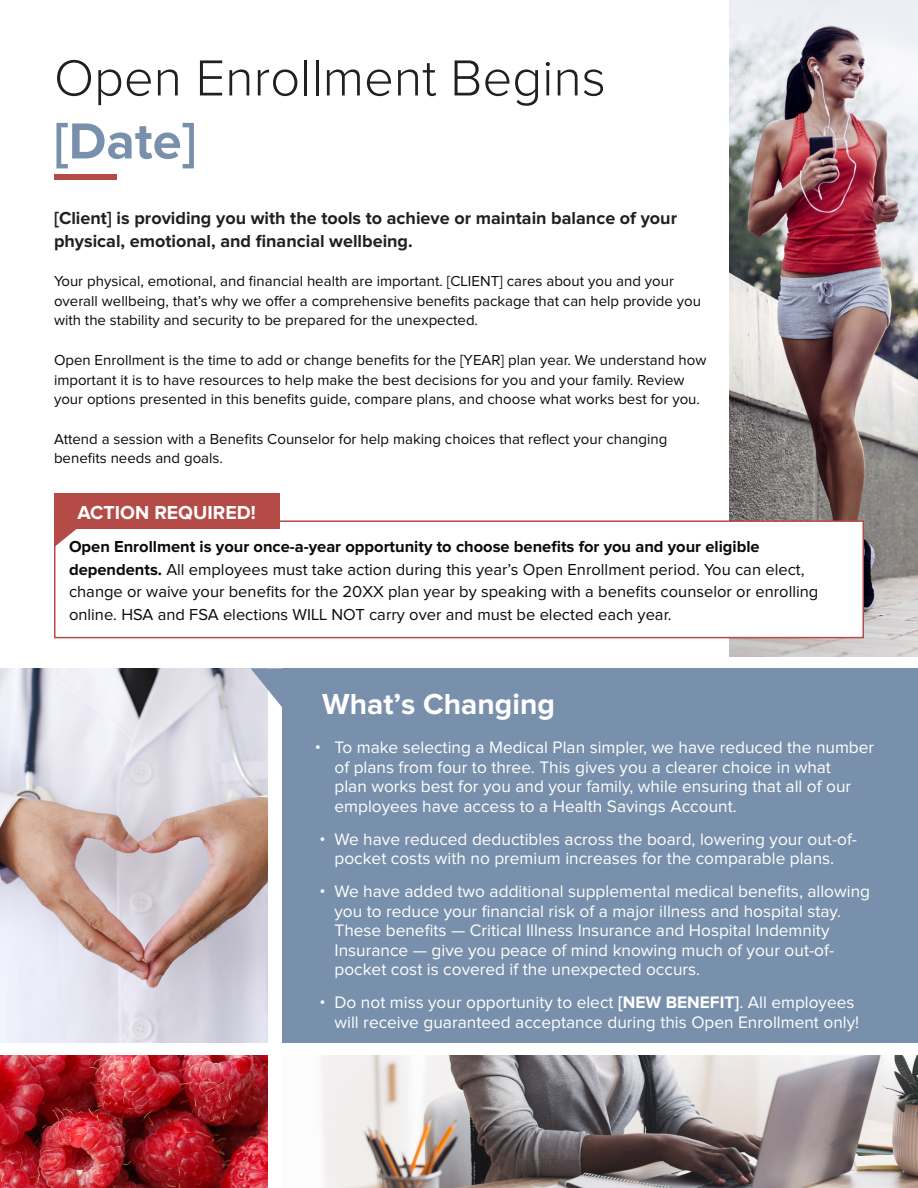
<style>
.page{position:relative;width:918px;height:1188px;background:#fff}
.page>*{position:absolute;margin:0;border:0;box-sizing:border-box;transform-origin:0 0}
.t1{font:300 52.5px/63px "Proxima Nova";color:#231f20}
.HEADING_1{font:700 30px "Proxima Nova";color:#fff}
.t2{font:700 19.5px "Proxima Nova";color:#fff}
.Intro_Para{font:700 18px/22.5px "Proxima Nova";color:#231f20}
.BODY{font:17.25px/19.5px "Proxima Nova";color:#fff}
.BODY-2{font:16.5px/22.5px "Proxima Nova";color:#070b0a}
.BODY-3{font:15px/19.5px "Proxima Nova";color:#070b0a}
.s1{font-weight:700;color:#7890ab}
.s2{font-weight:700}
</style>
<div class="page">
<div style="left:54px;top:174px;width:62px;height:5px;background:#b54b46"></div>
<img style="left:0;top:668px;width:268px;height:375px">
<img style="left:322px;top:1056px;width:596px;height:132px">
<div style="left:282px;top:668px;width:636px;height:375px;background:#7890ab"></div>
<svg style="left:251px;top:668px;width:31px;height:40px"></svg>
<img style="left:729px;top:0;width:189px;height:657px">
<div style="left:55px;top:521px;width:808px;height:117px;background:#fff"></div>
<div style="left:54px;top:520px;width:810px;height:118px;border:2px solid #b54b46"></div>
<img style="left:0;top:1056px;width:268px;height:132px">
<svg style="left:54px;top:529px;width:23px;height:18px"></svg>
<div style="left:54px;top:494px;width:225px;height:35px;background:#b54b46"></div>
<p class="t1" style="left:54px;top:49px;width:553px">Open Enrollment Begins <span class="s1">[Date]</span></p>
<p class="Intro_Para" style="left:54px;top:207px;width:625px">[Client] is providing you with the tools to achieve or maintain balance of your physical, emotional, and financial wellbeing.</p>
<p class="BODY-3" style="left:54px;top:272px;width:649px">Your physical, emotional, and financial health are important. [CLIENT] cares about you and your overall wellbeing, that’s why we offer a comprehensive benefits package that can help provide you with the stability and security to be prepared for the unexpected.</p>
<p class="BODY-3" style="left:54px;top:351px;width:654px">Open Enrollment is the time to add or change benefits for the [YEAR] plan year. We understand how important it is to have resources to help make the best decisions for you and your family. Review your options presented in this benefits guide, compare plans, and choose what works best for you.</p>
<p class="BODY-3" style="left:54px;top:430px;width:615px">Attend a session with a Benefits Counselor for help making choices that reflect your changing benefits needs and goals.</p>
<p class="t2" style="left:78px;top:501px;width:180px">ACTION REQUIRED!</p>
<p class="BODY-2" style="left:69px;top:536px;width:751px"><span class="s2">Open Enrollment is your once-a-year opportunity to choose benefits for you and your eligible dependents.</span> All employees must take action during this year’s Open Enrollment period. You can elect, change or waive your benefits for the 20XX plan year by speaking with a benefits counselor or enrolling online. HSA and FSA elections WILL NOT carry over and must be elected each year.</p>
<p class="HEADING_1" style="left:322px;top:686px;width:234px">What’s Changing</p>
<p class="BODY" style="left:335px;top:739px;width:541px;text-indent:-20px">• To make selecting a Medical Plan simpler, we have reduced the number of plans from four to three. This gives you a clearer choice in what<br>plan works best for you and your family, while ensuring that all of our employees have access to a Health Savings Account.</p>
<p class="BODY" style="left:319px;top:830px;width:539px;text-align:center">• We have reduced deductibles across the board, lowering your out-of&shy;pocket costs with no premium increases for the comparable plans.</p>
<p class="BODY" style="left:335px;top:883px;width:537px;text-indent:-15px">• We have added two additional supplemental medical benefits, allowing you to reduce your financial risk of a major illness and hospital stay.<br>These benefits — Critical Illness Insurance and Hospital Indemnity Insurance — give you peace of mind knowing much of your out-of&shy;pocket cost is covered if the unexpected occurs.</p>
<p class="BODY" style="left:319px;top:994px;width:541px;text-align:right">• Do not miss your opportunity to elect <span class="s2">[NEW BENEFIT]</span>. All employees will receive guaranteed acceptance during this Open Enrollment only!</p>
</div>
